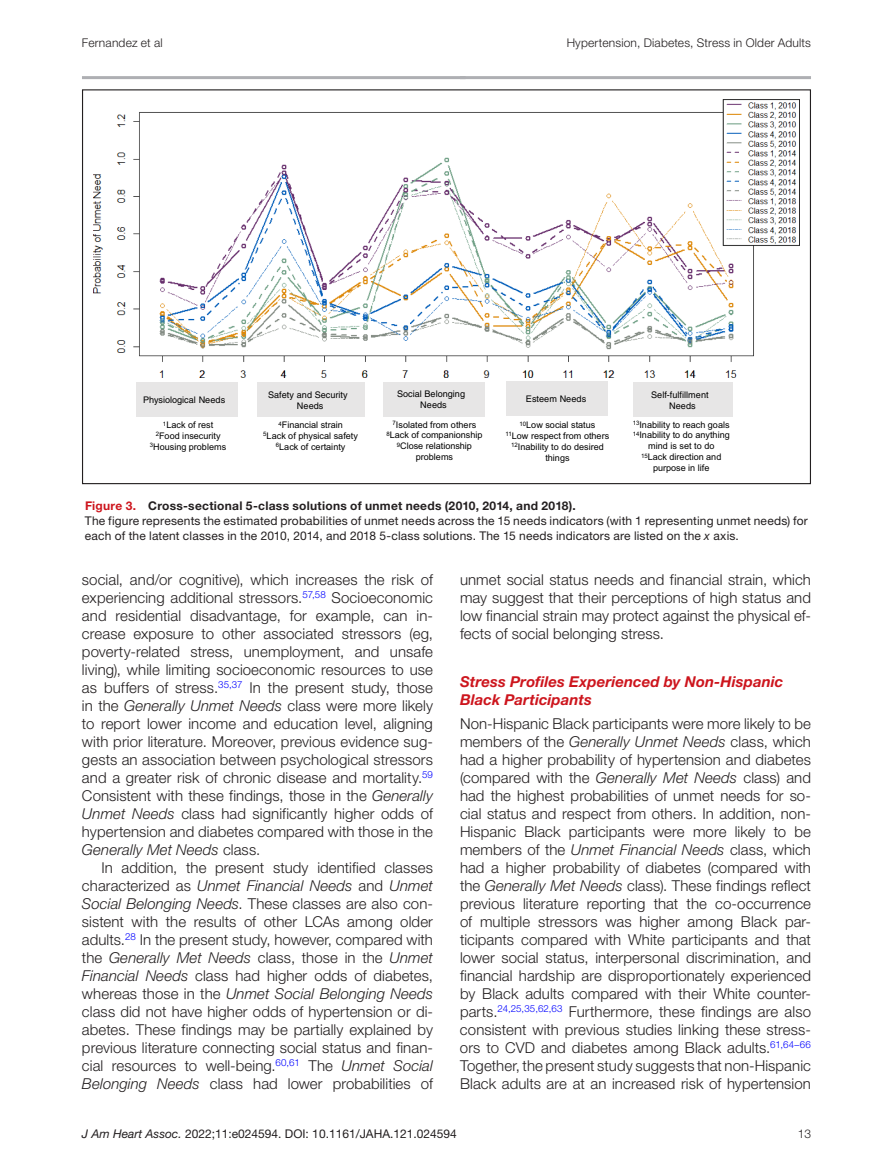
<style>
.page{position:relative;width:893px;height:1174px;background:#fff}
.page>*{position:absolute;margin:0;border:0;box-sizing:border-box;transform-origin:0 0}
.t1{font:300 15px/18px "Helvetica Neue LT Std";letter-spacing:.005em;color:#231f20;text-align:justify}
.t2{font:italic 700 15px/18px "Helvetica Neue LT Std";letter-spacing:.005em;color:#cd151d}
.t3{font:12px/15px "Helvetica Neue LT Std";letter-spacing:.01em;color:#231f20}
.t4{font:300 12px "Helvetica Neue LT Std";letter-spacing:.015em;color:#231f20}
.t5{font:9.15px/10.9px "Arial";color:#000;text-align:center}
.t6{font:9.15px/10.9px "Helvetica";color:#000;text-align:center}
.s1{font-weight:700;color:#cd151d}
.s2{font-weight:700}
.s3{font-style:italic}
</style>
<div class="page">
<img style="left:94px;top:99px;width:705px;height:278px">
<div style="left:137px;top:382px;width:101px;height:35px;background:#e7e6e6"></div>
<div style="left:257px;top:382px;width:108px;height:35px;background:#e7e6e6"></div>
<div style="left:383px;top:382px;width:102px;height:34px;background:#e7e6e6"></div>
<div style="left:507px;top:381px;width:101px;height:35px;background:#e7e6e6"></div>
<div style="left:633px;top:382px;width:100px;height:35px;background:#e7e6e6"></div>
<hr style="left:82px;top:76px;width:384px;height:3px;background:#aeafb3">
<hr style="left:460px;top:76px;width:351px;height:3px;background:#aeafb3">
<p class="t4" style="left:82px;top:35px;width:82px">Fernandez et al</p>
<p class="t4" style="left:567px;top:35px;width:246px">Hypertension, Diabetes, Stress in Older Adults</p>
<p class="t6" style="left:143px;top:394px;width:84px">Physiological Needs</p>
<p class="t6" style="left:268px;top:389px;width:81px">Safety and Security<br>Needs</p>
<p class="t6" style="left:397px;top:388px;width:70px">Social Belonging<br>Needs</p>
<p class="t6" style="left:526px;top:393px;width:62px">Esteem Needs</p>
<p class="t6" style="left:651px;top:389px;width:59px">Self-fulfillment<br>Needs</p>
<p class="t5" style="left:150px;top:419px;width:78px"><sup>1</sup>Lack of rest<br><sup>2</sup>Food insecurity<br><sup>3</sup>Housing problems</p>
<p class="t5" style="left:263px;top:419px;width:96px"><sup>4</sup>Financial strain<br><sup>5</sup>Lack of physical safety<br><sup>6</sup>Lack of certainty</p>
<p class="t5" style="left:386px;top:419px;width:98px"><sup>7</sup>Isolated from others<br><sup>8</sup>Lack of companionship<br><sup>9</sup>Close relationship problems</p>
<p class="t5" style="left:506px;top:419px;width:105px"><sup>10</sup>Low social status<br><sup>11</sup>Low respect from others<br><sup>12</sup>Inability to do desired things</p>
<p class="t5" style="left:633px;top:419px;width:99px"><sup>13</sup>Inability to reach goals<br><sup>14</sup>Inability to do anything mind is set to do<br><sup>15</sup>Lack direction and purpose in life</p>
<p class="t3" style="left:85px;top:498px;width:724px"><span class="s1">Figure 3.</span> <span class="s2">Cross-sectional 5-class solutions of unmet needs (2010, 2014, and 2018).<br></span>The figure represents the estimated probabilities of unmet needs across the 15 needs indicators (with 1 representing unmet needs) for each of the latent classes in the 2010, 2014, and 2018 5-class solutions. The 15 needs indicators are listed on the <span class="s3">x</span> axis.</p>
<p class="t1" style="left:82px;top:570px;width:353px">social, and/or cognitive), which increases the risk of experiencing additional stressors.<sup>57,58</sup> Socioeconomic and residential disadvantage, for example, can in&shy;crease exposure to other associated stressors (eg, poverty-related stress, unemployment, and unsafe living), while limiting socioeconomic resources to use as buffers of stress.<sup>35,37</sup> In the present study, those in the <span class="s3">Generally Unmet Needs</span> class were more likely to report lower income and education level, aligning with prior literature. Moreover, previous evidence sug&shy;gests an association between psychological stressors and a greater risk of chronic disease and mortality.<sup>59<br></sup>Consistent with these findings, those in the <span class="s3">Generally Unmet Needs</span> class had significantly higher odds of hypertension and diabetes compared with those in the <span class="s3">Generally Met Needs</span> class.</p>
<p class="t1" style="left:82px;top:858px;width:353px;text-indent:20px">In addition, the present study identified classes characterized as <span class="s3">Unmet Financial Needs</span> and <span class="s3">Unmet Social Belonging Needs</span>. These classes are also con&shy;sistent with the results of other LCAs among older adults.<sup>28</sup> In the present study, however, compared with the <span class="s3">Generally Met Needs</span> class, those in the <span class="s3">Unmet Financial Needs</span> class had higher odds of diabetes, whereas those in the <span class="s3">Unmet Social Belonging Needs </span>class did not have higher odds of hypertension or di&shy;abetes. These findings may be partially explained by previous literature connecting social status and finan&shy;cial resources to well-being.<sup>60,61</sup> The <span class="s3">Unmet Social Belonging Needs</span> class had lower probabilities of</p>
<p class="t1" style="left:460px;top:570px;width:352px">unmet social status needs and financial strain, which may suggest that their perceptions of high status and low financial strain may protect against the physical ef&shy;fects of social belonging stress.</p>
<p class="t2" style="left:460px;top:672px;width:325px">Stress Profiles Experienced by Non-Hispanic<br>Black Participants</p>
<p class="t1" style="left:460px;top:714px;width:353px">Non-Hispanic Black participants were more likely to be members of the <span class="s3">Generally Unmet Needs</span> class, which had a higher probability of hypertension and diabetes (compared with the <span class="s3">Generally Met Needs</span> class) and had the highest probabilities of unmet needs for so&shy;cial status and respect from others. In addition, non-Hispanic Black participants were more likely to be members of the <span class="s3">Unmet Financial Needs</span> class, which had a higher probability of diabetes (compared with the <span class="s3">Generally Met Needs</span> class). These findings reflect previous literature reporting that the co-occurrence of multiple stressors was higher among Black par&shy;ticipants compared with White participants and that lower social status, interpersonal discrimination, and financial hardship are disproportionately experienced by Black adults compared with their White counter&shy;parts.<sup>24,25,35,62,63</sup> Furthermore, these findings are also consistent with previous studies linking these stress&shy;ors to CVD and diabetes among Black adults.<sup>61,64–66<br></sup>Together, the present study suggests that non-Hispanic Black adults are at an increased risk of hypertension</p>
<p class="t3" style="left:82px;top:1126px;width:376px"><span class="s3">J Am Heart Assoc.</span> 2022;11:e024594. DOI: 10.1161/JAHA.121.024594</p>
<p class="t4" style="left:798px;top:1126px;width:15px">13</p>
</div>
